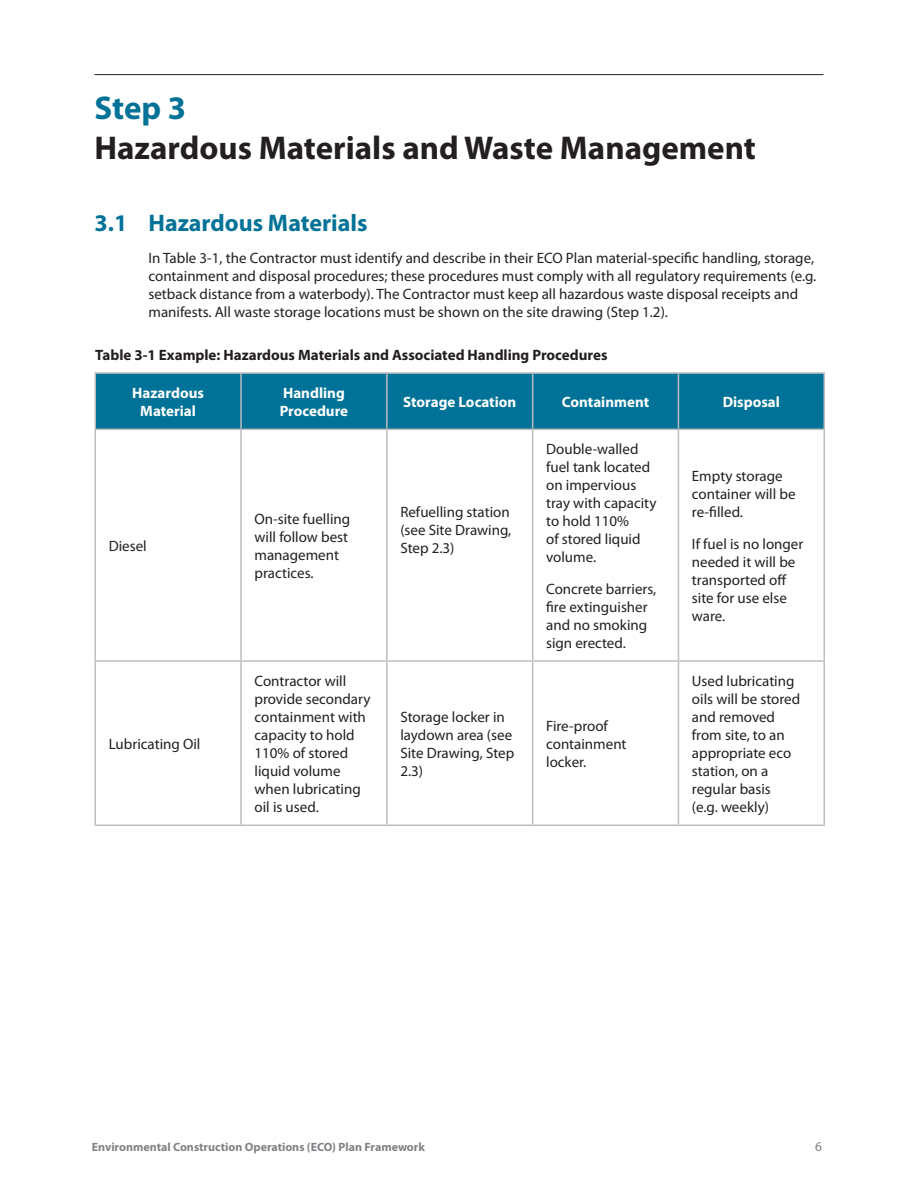
<style>
.page{position:relative;width:918px;height:1188px;background:#fff}
.page>*{position:absolute;margin:0;border:0;box-sizing:border-box;transform-origin:0 0}
.t1{font:700 33px/39.6px "Myriad Pro";color:#231f20}
.subheader{font:700 24px "Myriad Pro";color:#007297}
.TEXT{font:15px/18px "Myriad Pro";color:#231f20}
.TEAL_TABLE_HEADER{font:700 15px/18px "Myriad Pro";color:#fff;text-align:center}
.TABLE_EXAMPLE{font:700 15px "Myriad Pro";color:#231f20}
.t2{font:13.5px "Myriad Pro";color:#808285}
.t3{font:700 12px "Myriad Pro";color:#808285}
.s1{color:#007297}
</style>
<div class="page">
<hr style="left:94px;top:74px;width:730px;height:1px;background:#231f20">
<div style="left:96px;top:374px;width:728px;height:55px;background:#007297"></div>
<hr style="left:240px;top:374px;width:2px;height:55px;background:#bcbdc0">
<hr style="left:386px;top:374px;width:2px;height:55px;background:#bcbdc0">
<hr style="left:532px;top:374px;width:1px;height:55px;background:#bcbdc0">
<hr style="left:678px;top:374px;width:1px;height:55px;background:#bcbdc0">
<hr style="left:94px;top:430px;width:2px;height:230px;background:#bcbdc0">
<hr style="left:240px;top:430px;width:2px;height:230px;background:#bcbdc0">
<hr style="left:386px;top:430px;width:2px;height:230px;background:#bcbdc0">
<hr style="left:532px;top:430px;width:1px;height:230px;background:#bcbdc0">
<hr style="left:678px;top:430px;width:1px;height:230px;background:#bcbdc0">
<hr style="left:824px;top:430px;width:1px;height:230px;background:#bcbdc0">
<hr style="left:94px;top:660px;width:147px;height:2px;background:#bcbdc0">
<hr style="left:94px;top:662px;width:2px;height:163px;background:#bcbdc0">
<hr style="left:241px;top:660px;width:146px;height:2px;background:#bcbdc0">
<hr style="left:240px;top:662px;width:2px;height:163px;background:#bcbdc0">
<hr style="left:387px;top:660px;width:146px;height:2px;background:#bcbdc0">
<hr style="left:386px;top:662px;width:2px;height:163px;background:#bcbdc0">
<hr style="left:533px;top:660px;width:145px;height:2px;background:#bcbdc0">
<hr style="left:532px;top:662px;width:1px;height:163px;background:#bcbdc0">
<hr style="left:678px;top:660px;width:147px;height:2px;background:#bcbdc0">
<hr style="left:678px;top:662px;width:1px;height:163px;background:#bcbdc0">
<hr style="left:824px;top:662px;width:1px;height:163px;background:#bcbdc0">
<hr style="left:94px;top:825px;width:147px;height:1px;background:#bcbdc0">
<hr style="left:241px;top:825px;width:146px;height:1px;background:#bcbdc0">
<hr style="left:387px;top:825px;width:146px;height:1px;background:#bcbdc0">
<hr style="left:533px;top:825px;width:145px;height:1px;background:#bcbdc0">
<hr style="left:678px;top:825px;width:147px;height:1px;background:#bcbdc0">
<hr style="left:94px;top:374px;width:2px;height:55px;background:#bcbdc0">
<hr style="left:824px;top:374px;width:1px;height:55px;background:#bcbdc0">
<hr style="left:94px;top:429px;width:147px;height:1px;background:#bcbdc0">
<hr style="left:241px;top:429px;width:146px;height:1px;background:#bcbdc0">
<hr style="left:387px;top:429px;width:146px;height:1px;background:#bcbdc0">
<hr style="left:533px;top:429px;width:145px;height:1px;background:#bcbdc0">
<hr style="left:678px;top:429px;width:147px;height:1px;background:#bcbdc0">
<hr style="left:94px;top:372px;width:147px;height:2px;background:#bcbdc0">
<hr style="left:241px;top:372px;width:146px;height:2px;background:#bcbdc0">
<hr style="left:387px;top:372px;width:146px;height:2px;background:#bcbdc0">
<hr style="left:533px;top:372px;width:145px;height:2px;background:#bcbdc0">
<hr style="left:678px;top:372px;width:147px;height:2px;background:#bcbdc0">
<p class="t1" style="left:94px;top:87px;width:663px"><span class="s1">Step 3<br></span>Hazardous Materials and Waste Management</p>
<p class="subheader" style="left:94px;top:208px;width:275px">3.1 Hazardous Materials</p>
<p class="TEXT" style="left:148px;top:249px;width:669px">In Table 3-1, the Contractor must identify and describe in their ECO Plan material-specific handling, storage, containment and disposal procedures; these procedures must comply with all regulatory requirements (e.g. setback distance from a waterbody). The Contractor must keep all hazardous waste disposal receipts and manifests. All waste storage locations must be shown on the site drawing (Step 1.2).</p>
<p class="TABLE_EXAMPLE" style="left:95px;top:345px;width:514px">Table 3-1 Example: Hazardous Materials and Associated Handling Procedures</p>
<p class="TEAL_TABLE_HEADER" style="left:132px;top:383px;width:73px">Hazardous<br>Material</p>
<p class="TEAL_TABLE_HEADER" style="left:280px;top:383px;width:70px;text-align:left">Handling<br>Procedure</p>
<p class="TEAL_TABLE_HEADER" style="left:403px;top:392px;width:115px">Storage Location</p>
<p class="TEAL_TABLE_HEADER" style="left:562px;top:392px;width:89px">Containment</p>
<p class="TEAL_TABLE_HEADER" style="left:723px;top:392px;width:59px">Disposal</p>
<p class="TEXT" style="left:109px;top:537px;width:40px">Diesel</p>
<p class="TEXT" style="left:109px;top:735px;width:93px">Lubricating Oil</p>
<p class="TEXT" style="left:255px;top:510px;width:97px">On-site fuelling will follow best management practices.</p>
<p class="TEXT" style="left:400px;top:503px;width:112px;text-align:justify">Refuelling station (see Site Drawing, Step 2.3)</p>
<p class="TEXT" style="left:546px;top:440px;width:112px">Double-walled fuel tank located on impervious tray with capacity to hold 110%<br>of stored liquid volume.</p>
<p class="TEXT" style="left:546px;top:579px;width:112px">Concrete barriers, fire extinguisher and no smoking sign erected.</p>
<p class="TEXT" style="left:255px;top:672px;width:117px">Contractor will provide secondary containment with capacity to hold<br>110% of stored liquid volume when lubricating oil is used.</p>
<p class="TEXT" style="left:400px;top:708px;width:115px">Storage locker in laydown area (see<br>Site Drawing, Step<br>2.3)</p>
<p class="TEXT" style="left:546px;top:717px;width:82px">Fire-proof containment locker.</p>
<p class="TEXT" style="left:692px;top:467px;width:105px">Empty storage container will be re-filled.</p>
<p class="TEXT" style="left:692px;top:534px;width:113px">If fuel is no longer needed it will be transported off site for use else ware.</p>
<p class="TEXT" style="left:692px;top:672px;width:110px">Used lubricating oils will be stored and removed from site, to an appropriate eco station, on a regular basis (e.g. weekly)</p>
<p class="t3" style="left:92px;top:1139px;width:335px">Environmental Construction Operations (ECO) Plan Framework</p>
<p class="t2" style="left:815px;top:1138px;width:8px">6</p>
</div>
